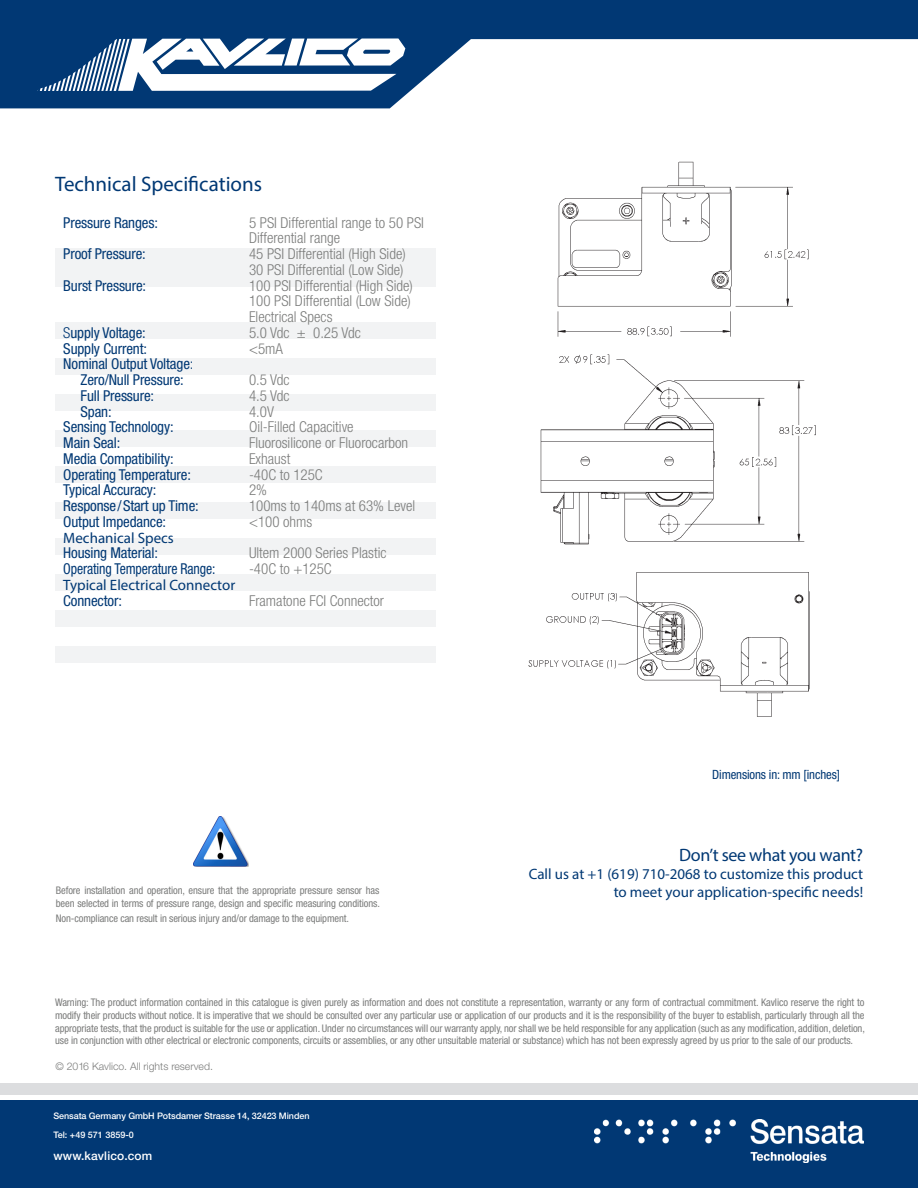
<style>
.page{position:relative;width:918px;height:1188px;background:#fff}
.page>*{position:absolute;margin:0;border:0;box-sizing:border-box;transform-origin:0 0}
.t1{font:21px "Myriad Pro";color:#013874}
.t2{font:18px "Myriad Pro";letter-spacing:-.02em;color:#013874}
.t3{font:300 condensed 15px/15.8px "Helvetica Neue";color:#7b7c7b}
.t4{font:condensed 15px/31.5px "Helvetica Neue";letter-spacing:-.01em;color:#013874}
.t5{font:15px/18px "Myriad Pro";color:#013874;text-align:right}
.t6{font:condensed 12.75px "Helvetica Neue";letter-spacing:-.01em;color:#013874}
.t7{font:500 12px "Helvetica Neue";letter-spacing:.01em;color:#fff}
.t8{font:condensed 10.5px/12.6px "Helvetica Neue";letter-spacing:-.01em;color:#7b7c7b;text-align:justify}
.t9{font:300 10.5px "Helvetica Neue";color:#7b7c7b}
.t10{font:500 9px "Helvetica Neue";letter-spacing:-.01em;color:#fff}
.s1{font-weight:300}
</style>
<div class="page">
<div style="left:0;top:1083px;width:918px;height:12px;background:#dcdddf"></div>
<svg style="left:0;top:0;width:918px;height:108px;fill:#013874"></svg>
<svg style="left:37px;top:38px;width:368px;height:53px"></svg>
<div style="left:56px;top:248px;width:380px;height:39px;background:#f2f3f4"></div>
<div style="left:56px;top:322px;width:380px;height:16px;background:#f2f3f4"></div>
<div style="left:56px;top:466px;width:380px;height:16px;background:#f2f3f4"></div>
<div style="left:56px;top:394px;width:380px;height:16px;background:#f2f3f4"></div>
<div style="left:56px;top:538px;width:380px;height:16px;background:#f2f3f4"></div>
<div style="left:56px;top:358px;width:380px;height:16px;background:#f2f3f4"></div>
<div style="left:56px;top:502px;width:380px;height:16px;background:#f2f3f4"></div>
<div style="left:56px;top:430px;width:380px;height:16px;background:#f2f3f4"></div>
<div style="left:56px;top:574px;width:380px;height:16px;background:#f2f3f4"></div>
<div style="left:56px;top:611px;width:380px;height:16px;background:#f2f3f4"></div>
<div style="left:56px;top:647px;width:380px;height:16px;background:#f2f3f4"></div>
<img style="left:528px;top:161px;width:288px;height:556px">
<img style="left:194px;top:817px;width:54px;height:49px">
<div style="left:0;top:1101px;width:918px;height:87px;background:#013874"></div>
<img style="left:594px;top:1120px;width:269px;height:43px">
<h1 class="t1" style="left:55px;top:171px;width:208px">Technical Specifications</h1>
<h3 class="t4" style="left:63px;top:206px;width:96px">Pressure Ranges:<br>Proof Pressure:<br>Burst Pressure:</h3>
<h3 class="t4" style="left:63px;top:317px;width:84px"><span class="s1">S</span>upply Voltage:</h3>
<h3 class="t4" style="left:63px;top:332px;width:85px">Supply Current:</h3>
<h3 class="t4" style="left:63px;top:348px;width:132px">Nominal Output Voltage<span class="s1">:</span></h3>
<h3 class="t4" style="left:81px;top:364px;width:105px">Zero/Null Pressure:</h3>
<h3 class="t4" style="left:81px;top:380px;width:75px">Full Pressure:</h3>
<h3 class="t4" style="left:81px;top:395px;width:33px">Span:</h3>
<h3 class="t4" style="left:63px;top:411px;width:112px">Sensing Technology:</h3>
<h3 class="t4" style="left:63px;top:427px;width:58px">Main Seal:</h3>
<h3 class="t4" style="left:63px;top:443px;width:112px">Media Compatibility:</h3>
<h3 class="t4" style="left:63px;top:458px;width:129px">Operating Temperature:</h3>
<h3 class="t4" style="left:63px;top:474px;width:95px">Typical Accuracy:</h3>
<h3 class="t4" style="left:63px;top:490px;width:137px">Response/Start up Time:</h3>
<h3 class="t4" style="left:63px;top:506px;width:104px">Output Impedance:</h3>
<h3 class="t5" style="left:63px;top:528px;width:112px">Mechanical Specs</h3>
<h3 class="t4" style="left:63px;top:545px;width:154px;line-height:15.8px">Housing Material:<br>Operating Temperature Range:</h3>
<h3 class="t5" style="left:63px;top:576px;width:173px">Typical Electrical Connector</h3>
<h3 class="t4" style="left:63px;top:584px;width:60px">Connector:</h3>
<h3 class="t3" style="left:249px;top:214px;width:177px">5 PSI Differential range to 50 PSI<br>Differential range<br>45 PSI Differential (High Side)<br>30 PSI Differential (Low Side)<br>100 PSI Differential (High Side)<br>100 PSI Differential (Low Side)<br>Electrical Specs<br>5.0 Vdc ± 0.25 Vdc<br>&lt;5mA</h3>
<h3 class="t3" style="left:249px;top:372px;width:168px">0.5 Vdc<br>4.5 Vdc<br>4.0V<br>Oil-Filled Capacitive<br>Fluorosilicone or Fluorocarbon<br>Exhaust<br>-40C to 125C<br>2%<br>100ms to 140ms at 63% Level &lt;100 ohms</h3>
<h3 class="t3" style="left:249px;top:545px;width:139px">Ultem 2000 Series Plastic -40C to +125C</h3>
<h3 class="t3" style="left:249px;top:592px;width:137px">Framatone FCI Connector</h3>
<p class="t8" style="left:56px;top:884px;width:326px">Before installation and operation, ensure that the appropriate pressure sensor has been selected in terms of pressure range, design and specific measuring conditions.</p>
<p class="t8" style="left:56px;top:912px;width:295px">Non-compliance can result in serious injury and/or damage to the equipment.</p>
<p class="t6" style="left:712px;top:767px;width:129px">Dimensions in: mm [inches]</p>
<h2 class="t2" style="left:679px;top:844px;width:185px">Don’t see what you want?</h2>
<h3 class="t5" style="left:529px;top:865px;width:336px">Call us at +1 (619) 710-2068 to customize this product to meet your application-specific needs!</h3>
<p class="t8" style="left:55px;top:996px;width:811px">Warning: The product information contained in this catalogue is given purely as information and does not constitute a representation, warranty or any form of contractual commitment. Kavlico reserve the right to modify their products without notice. It is imperative that we should be consulted over any particular use or application of our products and it is the responsibility of the buyer to establish, particularly through all the appropriate tests, that the product is suitable for the use or application. Under no circumstances will our warranty apply, nor shall we be held responsible for any application (such as any modification, addition, deletion, use in conjunction with other electrical or electronic components, circuits or assemblies, or any other unsuitable material or substance) which has not been expressly agreed by us prior to the sale of our products.</p>
<p class="t9" style="left:55px;top:1060px;width:159px">© 2016 Kavlico. All rights reserved.</p>
<p class="t10" style="left:53px;top:1110px;width:258px">Sensata Germany GmbH Potsdamer Strasse 14, 32423 Minden</p>
<p class="t10" style="left:53px;top:1130px;width:82px">Tel: +49 571 3859-0</p>
<p class="t7" style="left:53px;top:1149px;width:100px">www.kavlico.com</p>
</div>
